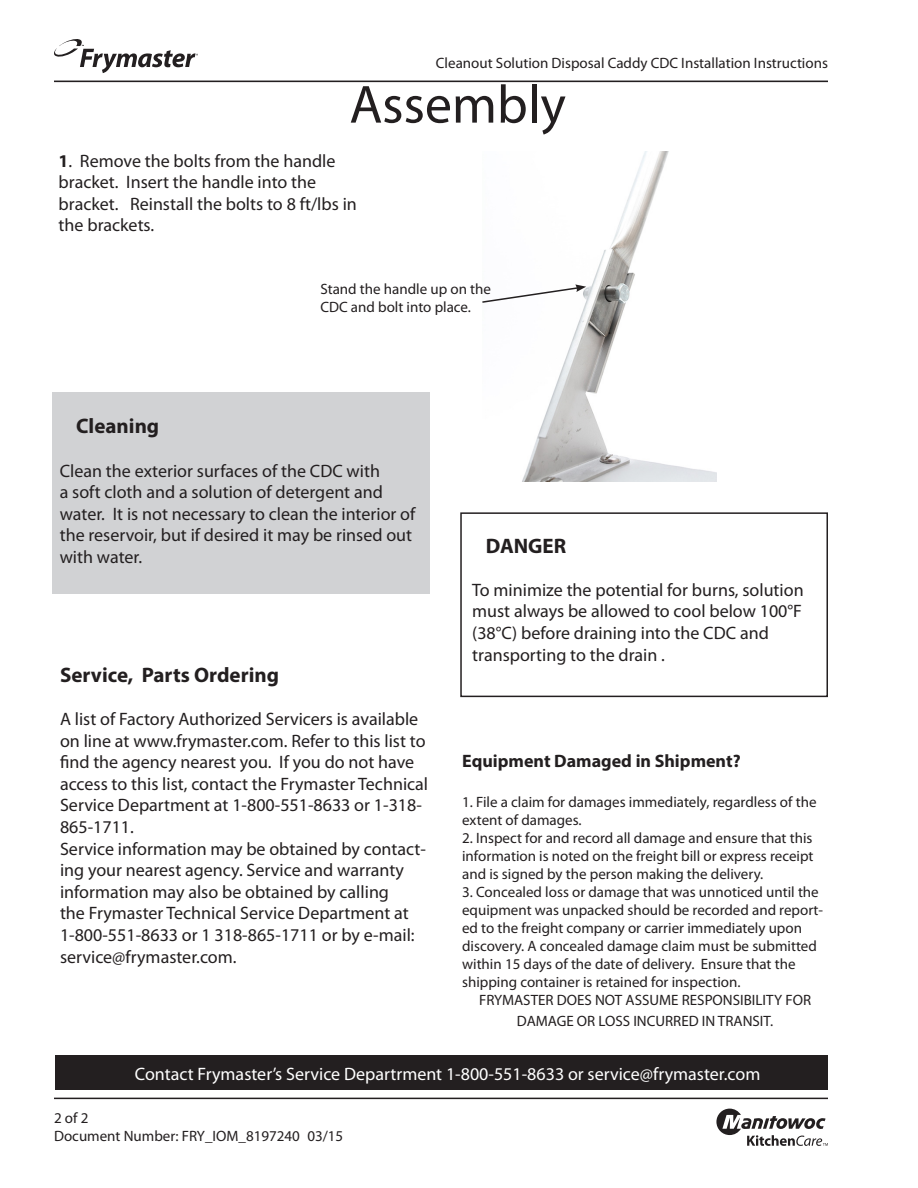
<style>
.page{position:relative;width:918px;height:1188px;background:#fff}
.page>*{position:absolute;margin:0;border:0;box-sizing:border-box;transform-origin:0 0}
.t1{font:54px "Myriad Pro";color:#231f20}
.t2{font:700 21px "Myriad Pro";color:#231f20}
.t3{font:18px/21.6px "Myriad Pro";color:#231f20}
.t4{font:18px "Myriad Pro";color:#fff}
.t5{font:700 18px "Myriad Pro";color:#231f20}
._9_Footer{font:15px/18px "Myriad Pro";color:#231f20}
.s1{font-weight:700}
</style>
<div class="page">
<hr style="left:54px;top:1098px;width:774px;height:1px;background:#231f20">
<hr style="left:54px;top:81px;width:774px;height:1px;background:#231f20">
<svg style="left:716px;top:1109px;width:112px;height:37px"></svg>
<svg style="left:54px;top:39px;width:144px;height:34px"></svg>
<div style="left:52px;top:392px;width:377px;height:202px;background:#d1d2d4"></div>
<div style="left:460px;top:512px;width:368px;height:185px;border:2px solid #231f20"></div>
<div style="left:55px;top:1056px;width:773px;height:34px;background:#231f20"></div>
<img style="left:522px;top:151px;width:194px;height:331px">
<svg style="left:482px;top:284px;width:104px;height:20px"></svg>
<p class="_9_Footer" style="left:436px;top:54px;width:394px">Cleanout Solution Disposal Caddy CDC Installation Instructions</p>
<p class="t1" style="left:349px;top:75px;width:218px">Assembly</p>
<p class="t3" style="left:59px;top:150px;width:300px"><span class="s1">1</span>. Remove the bolts from the handle bracket. Insert the handle into the bracket. Reinstall the bolts to 8 ft/lbs in the brackets.</p>
<p class="_9_Footer" style="left:320px;top:281px;width:172px">Stand the handle up on the<br>CDC and bolt into place.</p>
<p class="t2" style="left:76px;top:413px;width:85px">Cleaning</p>
<p class="t3" style="left:60px;top:460px;width:357px">Clean the exterior surfaces of the CDC with<br>a soft cloth and a solution of detergent and water. It is not necessary to clean the interior of the reservoir, but if desired it may be rinsed out with water.</p>
<p class="t2" style="left:60px;top:661px;width:221px">Service, Parts Ordering</p>
<p class="t3" style="left:60px;top:708px;width:370px">A list of Factory Authorized Servicers is available on line at www.frymaster.com. Refer to this list to find the agency nearest you. If you do not have access to this list, contact the Frymaster Technical Service Department at 1-800-551-8633 or 1-318- 865-1711.</p>
<p class="t3" style="left:60px;top:838px;width:367px">Service information may be obtained by contact&shy;ing your nearest agency. Service and warranty information may also be obtained by calling<br>the Frymaster Technical Service Department at 1-800-551-8633 or 1 318-865-1711 or by e-mail: service@frymaster.com.</p>
<p class="t2" style="left:486px;top:532px;width:82px">DANGER</p>
<p class="t3" style="left:472px;top:579px;width:333px">To minimize the potential for burns, solution must always be allowed to cool below 100°F (38°C) before draining into the CDC and transporting to the drain .</p>
<p class="t5" style="left:462px;top:749px;width:280px">Equipment Damaged in Shipment?</p>
<p class="_9_Footer" style="left:462px;top:793px;width:356px">1. File a claim for damages immediately, regardless of the extent of damages.</p>
<p class="_9_Footer" style="left:462px;top:829px;width:353px;text-align:justify">2. Inspect for and record all damage and ensure that this information is noted on the freight bill or express receipt and is signed by the person making the delivery.</p>
<p class="_9_Footer" style="left:462px;top:883px;width:362px">3. Concealed loss or damage that was unnoticed until the equipment was unpacked should be recorded and report&shy;ed to the freight company or carrier immediately upon discovery. A concealed damage claim must be submitted within 15 days of the date of delivery. Ensure that the shipping container is retained for inspection.</p>
<p class="_9_Footer" style="left:479px;top:989px;width:334px;line-height:21.6px;text-align:center">FRYMASTER DOES NOT ASSUME RESPONSIBILITY FOR<br>DAMAGE OR LOSS INCURRED IN TRANSIT.</p>
<p class="t4" style="left:135px;top:1064px;width:627px">Contact Frymaster’s Service Departrment 1-800-551-8633 or service@frymaster.com</p>
<p class="_9_Footer" style="left:54px;top:1109px;width:36px">2 of 2</p>
<p class="_9_Footer" style="left:54px;top:1127px;width:291px">Document Number: FRY_IOM_8197240 03/15</p>
</div>
